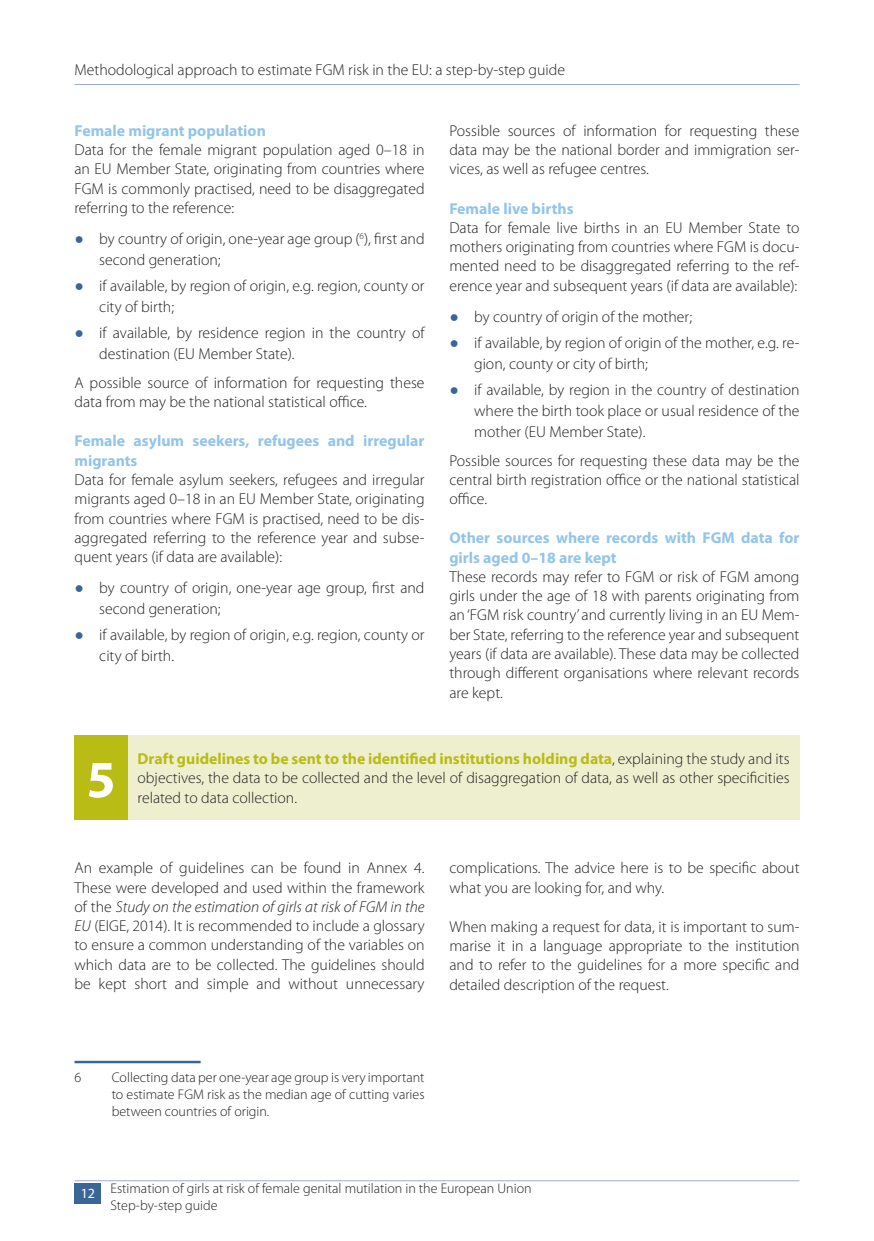
<style>
.page{position:relative;width:874px;height:1241px;background:#fff}
.page>*{position:absolute;margin:0;border:0;box-sizing:border-box;transform-origin:0 0}
.t1{font:700 52.5px "Myriad Pro";color:#fff}
.text_body{font:300 15.75px/19.2px "Myriad Pro";color:#231f20;text-align:justify}
.text_body_bold_green{font:700 15.75px/19.2px "Myriad Pro";color:#92c5ea}
.text_footnote{font:300 14px/16.8px "Myriad Pro";color:#231f20}
.t2{font:14px "Myriad Pro";color:#fff}
.s1{font-family:"Arial Narrow";font-weight:400;color:#3a6697}
.s2{font-weight:700;color:#b9bc15}
.s3{font-style:italic}
</style>
<div class="page">
<hr style="left:74px;top:1180px;width:725px;height:1px;background:#9eaccd">
<div style="left:74px;top:1182px;width:27px;height:21px;background:#3a6697"></div>
<hr style="left:74px;top:84px;width:725px;height:1px;background:#9eaccd">
<div style="left:127px;top:735px;width:672px;height:84px;background:#eeefcf"></div>
<div style="left:74px;top:735px;width:53px;height:84px;background:#b9bc15"></div>
<hr style="left:74px;top:1060px;width:126px;height:3px;background:#3a6697">
<p class="text_body" style="left:74px;top:60px;width:492px">Methodological approach to estimate FGM risk in the EU: a step‑by‑step guide</p>
<p class="text_body_bold_green" style="left:74px;top:120px;width:193px">Female migrant population</p>
<p class="text_body" style="left:74px;top:140px;width:351px">Data for the female migrant population aged 0–18 in an EU Member State, originating from countries where FGM is commonly practised, need to be disaggregated referring to the reference:</p>
<p class="text_body" style="left:99px;top:228px;width:326px;line-height:21px;text-indent:-25px"><span class="s1">●</span> by country of origin, one‑year age group (<sup>6</sup>), first and second generation;</p>
<p class="text_body" style="left:99px;top:275px;width:326px;line-height:21px;text-indent:-25px"><span class="s1">●</span> if available, by region of origin, e.g. region, county or city of birth;</p>
<p class="text_body" style="left:99px;top:322px;width:326px;line-height:21px;text-indent:-25px"><span class="s1">●</span> if available, by residence region in the country of destination (EU Member State).</p>
<p class="text_body" style="left:74px;top:373px;width:351px">A possible source of information for requesting these data from may be the national statistical office.</p>
<p class="text_body_bold_green" style="left:74px;top:431px;width:351px">Female asylum seekers, refugees and irregular migrants</p>
<p class="text_body" style="left:74px;top:470px;width:351px">Data for female asylum seekers, refugees and irregular migrants aged 0–18 in an EU Member State, originating from countries where FGM is practised, need to be dis&shy;aggregated referring to the reference year and subse&shy;quent years (if data are available):</p>
<p class="text_body" style="left:99px;top:577px;width:326px;line-height:21px;text-indent:-25px"><span class="s1">●</span> by country of origin, one‑year age group, first and second generation;</p>
<p class="text_body" style="left:99px;top:624px;width:326px;line-height:21px;text-indent:-25px"><span class="s1">●</span> if available, by region of origin, e.g. region, county or city of birth.</p>
<p class="text_body" style="left:449px;top:121px;width:351px">Possible sources of information for requesting these data may be the national border and immigration ser&shy;vices, as well as refugee centres.</p>
<p class="text_body_bold_green" style="left:449px;top:198px;width:126px">Female live births</p>
<p class="text_body" style="left:449px;top:218px;width:351px">Data for female live births in an EU Member State to mothers originating from countries where FGM is docu&shy;mented need to be disaggregated referring to the ref&shy;erence year and subsequent years (if data are available):</p>
<p class="text_body" style="left:449px;top:307px;width:244px"><span class="s1">●</span> by country of origin of the mother;</p>
<p class="text_body" style="left:474px;top:332px;width:326px;line-height:21px;text-indent:-25px"><span class="s1">●</span> if available, by region of origin of the mother, e.g. re&shy;gion, county or city of birth;</p>
<p class="text_body" style="left:474px;top:379px;width:326px;line-height:21px;text-indent:-25px"><span class="s1">●</span> if available, by region in the country of destination where the birth took place or usual residence of the mother (EU Member State).</p>
<p class="text_body" style="left:449px;top:451px;width:351px">Possible sources for requesting these data may be the central birth registration office or the national statistical office.</p>
<p class="text_body_bold_green" style="left:449px;top:528px;width:351px">Other sources where records with FGM data for girls aged 0–18 are kept</p>
<p class="text_body" style="left:449px;top:567px;width:351px">These records may refer to FGM or risk of FGM among girls under the age of 18 with parents originating from an ‘FGM risk country’ and currently living in an EU Mem&shy;ber State, referring to the reference year and subsequent years (if data are available). These data may be collected through different organisations where relevant records are kept.</p>
<p class="t1" style="left:86px;top:745px;width:31px">5</p>
<p class="text_body" style="left:137px;top:749px;width:653px"><span class="s2">Draft guidelines to be sent to the identified institutions holding data</span>, explaining the study and its objectives, the data to be collected and the level of disaggregation of data, as well as other specificities</p>
<p class="text_body" style="left:137px;top:788px;width:161px">related to data collection.</p>
<p class="text_body" style="left:74px;top:858px;width:351px">An example of guidelines can be found in Annex 4.<br>These were developed and used within the framework of the <span class="s3">Study on the estimation of girls at risk of FGM in the EU</span> (EIGE, 2014). It is recommended to include a glossary to ensure a common understanding of the variables on which data are to be collected. The guidelines should be kept short and simple and without unnecessary</p>
<p class="text_body" style="left:449px;top:858px;width:351px">complications. The advice here is to be specific about what you are looking for, and why.</p>
<p class="text_body" style="left:449px;top:917px;width:351px">When making a request for data, it is important to sum&shy;marise it in a language appropriate to the institution and to refer to the guidelines for a more specific and detailed description of the request.</p>
<p class="text_footnote" style="left:74px;top:1069px;width:8px">6</p>
<p class="text_footnote" style="left:112px;top:1069px;width:314px;text-align:justify">Collecting data per one‑year age group is very important to estimate FGM risk as the median age of cutting varies between countries of origin.</p>
<p class="t2" style="left:81px;top:1184px;width:16px">12</p>
<p class="text_footnote" style="left:110px;top:1180px;width:422px">Estimation of girls at risk of female genital mutilation in the European Union<br>Step-by-step guide</p>
</div>
